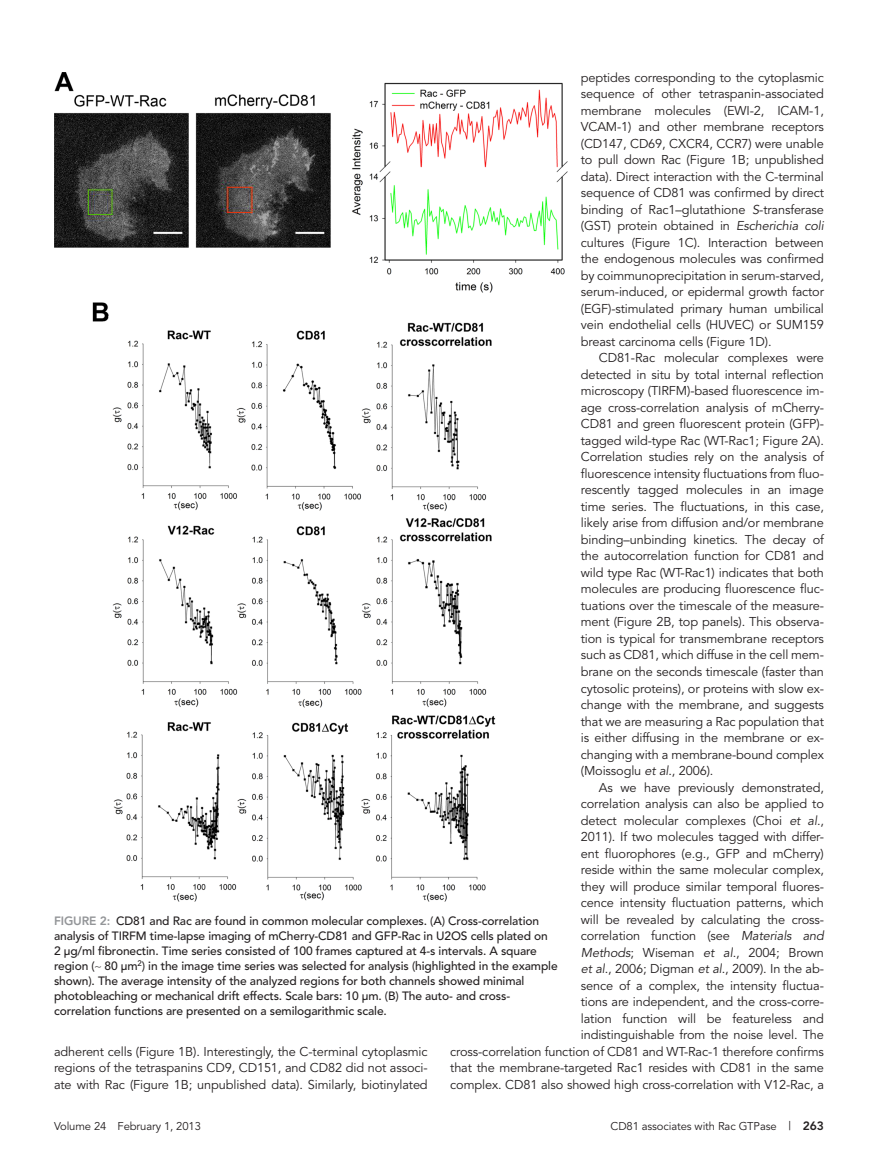
<style>
.page{position:relative;width:878px;height:1175px;background:#fff}
.page>*{position:absolute;margin:0;border:0;box-sizing:border-box;transform-origin:0 0}
.Para{font:12.75px/16.5px "Avenir";letter-spacing:-.01em;color:#231f20;text-align:justify}
.ParaFL{font:12.75px/16.5px "Avenir";letter-spacing:-.01em;color:#231f20;text-align:justify}
.FigCaption{font:500 12px/15px "Avenir";letter-spacing:-.01em;color:#231f20}
.ParaFL-2{font:11.25px "Avenir";letter-spacing:-.01em;color:#231f20}
.s1{font-style:italic}
.s2{font-weight:800;color:#939598}
.s3{font-size:12px}
.s4{font-weight:800;font-size:12px}
</style>
<div class="page">
<img style="left:54px;top:72px;width:513px;height:829px">
<p class="ParaFL" style="left:580px;top:69px;width:245px">peptides corresponding to the cytoplasmic sequence of other tetraspanin-associated membrane molecules (EWI-2, ICAM-1, VCAM-1) and other membrane receptors (CD147, CD69, CXCR4, CCR7) were unable to pull down Rac (Figure 1B; unpublished data). Direct interaction with the C-terminal sequence of CD81 was confirmed by direct binding of Rac1–glutathione <span class="s1">S</span>-transferase (GST) protein obtained in <span class="s1">Escherichia coli </span>cultures (Figure 1C). Interaction between the endogenous molecules was confirmed by coimmunoprecipitation in serum-starved, serum-induced, or epidermal growth factor (EGF)-stimulated primary human umbilical vein endothelial cells (HUVEC) or SUM159 breast carcinoma cells (Figure 1D).</p>
<p class="Para" style="left:580px;top:350px;width:245px;text-indent:18px">CD81-Rac molecular complexes were detected in situ by total internal reflection microscopy (TIRFM)-based fluorescence im&shy;age cross-correlation analysis of mCherry-CD81 and green fluorescent protein (GFP)- tagged wild-type Rac (WT-Rac1; Figure 2A).<br>Correlation studies rely on the analysis of fluorescence intensity fluctuations from fluo&shy;rescently tagged molecules in an image time series. The fluctuations, in this case, likely arise from diffusion and/or membrane binding–unbinding kinetics. The decay of the autocorrelation function for CD81 and wild type Rac (WT-Rac1) indicates that both molecules are producing fluorescence fluc&shy;tuations over the timescale of the measure&shy;ment (Figure 2B, top panels). This observa&shy;tion is typical for transmembrane receptors such as CD81, which diffuse in the cell mem&shy;brane on the seconds timescale (faster than cytosolic proteins), or proteins with slow ex&shy;change with the membrane, and suggests that we are measuring a Rac population that is either diffusing in the membrane or ex&shy;changing with a membrane-bound complex (Moissoglu <span class="s1">et al</span>., 2006).</p>
<p class="Para" style="left:450px;top:779px;width:375px;text-align:right">As we have previously demonstrated,<br>correlation analysis can also be applied to<br>detect molecular complexes (Choi <span class="s1">et al</span>.,<br>2011). If two molecules tagged with differ-<br>ent fluorophores (e.g., GFP and mCherry)<br>reside within the same molecular complex,<br>they will produce similar temporal fluores-<br>cence intensity fluctuation patterns, which<br>will be revealed by calculating the cross-<br>correlation function (see <span class="s1">Materials and<br>Methods</span>; Wiseman <span class="s1">et al</span>., 2004; Brown<br><span class="s1">et al</span>., 2006; Digman <span class="s1">et al</span>., 2009). In the ab-<br>sence of a complex, the intensity fluctua-<br>tions are independent, and the cross-corre-<br>lation function will be featureless and<br>indistinguishable from the noise level. The<br>cross-correlation function of CD81 and WT-Rac-1 therefore confirms that the membrane-targeted Rac1 resides with CD81 in the same complex. CD81 also showed high cross-correlation with V12-Rac, a</p>
<p class="FigCaption" style="left:54px;top:913px;width:505px"><span class="s2">FIGURE 2:</span> CD81 and Rac are found in common molecular complexes. (A) Cross-correlation analysis of TIRFM time-lapse imaging of mCherry-CD81 and GFP-Rac in U2OS cells plated on<br>2 μg/ml fibronectin. Time series consisted of 100 frames captured at 4-s intervals. A square region (∼ 80 μm<sup>2</sup>) in the image time series was selected for analysis (highlighted in the example shown). The average intensity of the analyzed regions for both channels showed minimal photobleaching or mechanical drift effects. Scale bars: 10 μm. (B) The auto- and cross&shy;correlation functions are presented on a semilogarithmic scale.</p>
<p class="ParaFL" style="left:54px;top:1043px;width:375px">adherent cells (Figure 1B). Interestingly, the C-terminal cytoplasmic regions of the tetraspanins CD9, CD151, and CD82 did not associ&shy;ate with Rac (Figure 1B; unpublished data). Similarly, biotinylated</p>
<p class="ParaFL-2" style="left:54px;top:1119px;width:148px">Volume 24 February 1, 2013</p>
<p class="ParaFL-2" style="left:610px;top:1119px;width:215px">CD81 associates with Rac GTPase <span class="s3">|</span> <span class="s4">263</span></p>
</div>
